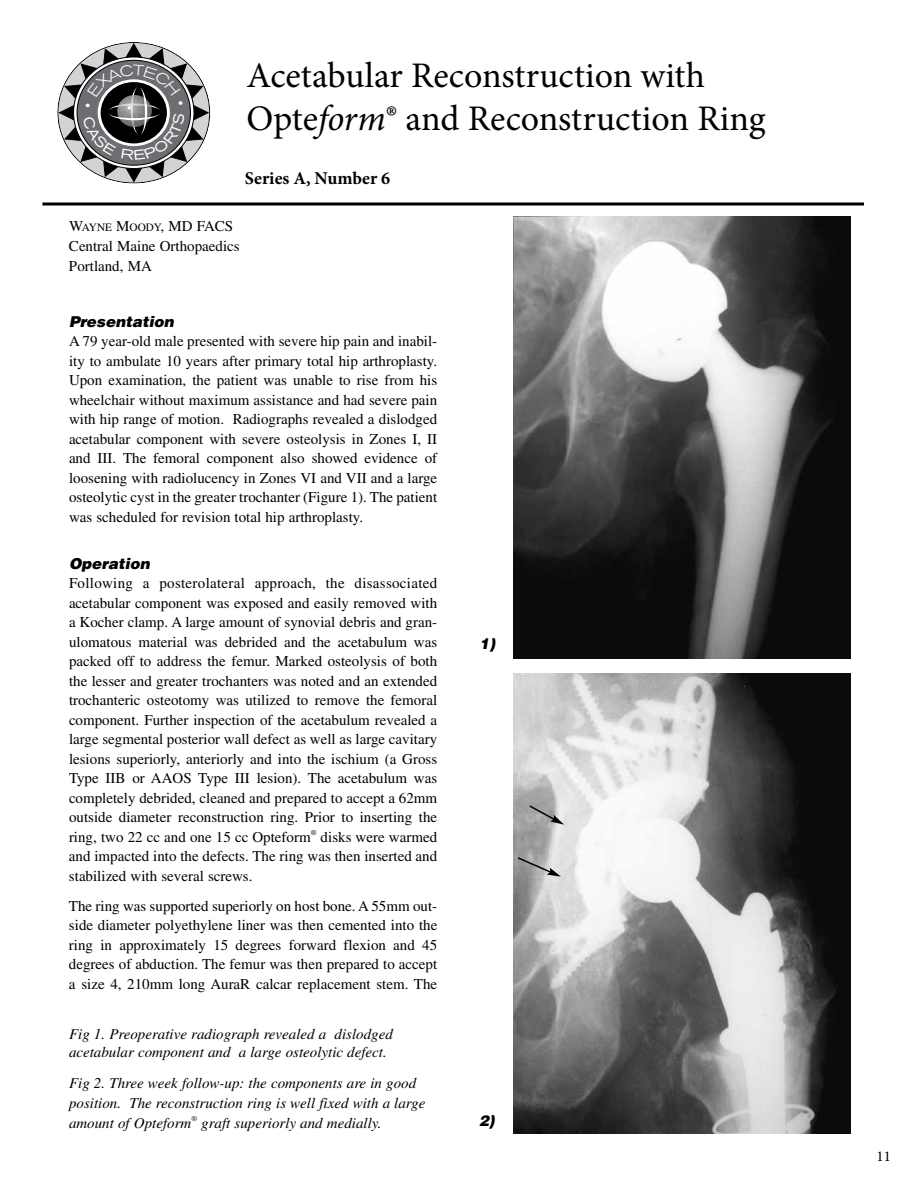
<style>
.page{position:relative;width:918px;height:1188px;background:#fff}
.page>*{position:absolute;margin:0;border:0;box-sizing:border-box;transform-origin:0 0}
.t1{font:36px/43.2px "Minion Pro";color:#000}
.t2{font:expanded 30px "Akzidenz Grotesk BE";color:#000}
.t3{font:700 18px "Minion Pro";color:#000}
.t4{font:15px/19.5px "Times";color:#000;text-align:justify}
.t5{font:italic 15px/20px "Times";color:#000}
.t6{font:italic 900 15px "Helvetica";color:#000}
.t7{font:15px "Minion Pro";color:#000}
.s1{font-style:italic}
.s2{font-size:11.25px}
</style>
<div class="page">
<svg style="left:42px;top:202px;width:822px;height:4px;background:#3f3f3f"></svg>
<img style="left:513px;top:216px;width:337px;height:443px">
<img style="left:513px;top:673px;width:337px;height:461px">
<svg style="left:528px;top:804px;width:36px;height:21px"></svg>
<svg style="left:516px;top:856px;width:45px;height:21px"></svg>
<svg style="left:59px;top:43px;width:150px;height:139px"></svg>
<h2 class="t2" style="left:230px;top:49px;width:532px">Acetabular Reconstruction with</h2>
<h1 class="t1" style="left:246px;top:54px;width:521px">Acetabular Reconstruction with<br>Opte<span class="s1">form</span>® and Reconstruction Ring</h1>
<p class="t3" style="left:245px;top:165px;width:147px">Series A, Number 6</p>
<p class="t4" style="left:69px;top:216px;width:172px;line-height:20px;text-align:left">W<span class="s2">AYNE</span> M<span class="s2">OODY</span>, MD FACS<br>Central Maine Orthopaedics<br>Portland, MA</p>
<p class="t6" style="left:69px;top:312px;width:110px">Presentation</p>
<p class="t4" style="left:69px;top:331px;width:370px">A 79 year-old male presented with severe hip pain and inabil&shy;ity to ambulate 10 years after primary total hip arthroplasty.<br>Upon examination, the patient was unable to rise from his wheelchair without maximum assistance and had severe pain with hip range of motion. Radiographs revealed a dislodged acetabular component with severe osteolysis in Zones I, II and III. The femoral component also showed evidence of loosening with radiolucency in Zones VI and VII and a large osteolytic cyst in the greater trochanter (Figure 1). The patient was scheduled for revision total hip arthroplasty.</p>
<p class="t6" style="left:69px;top:553px;width:86px">Operation</p>
<p class="t4" style="left:69px;top:573px;width:370px">Following a posterolateral approach, the disassociated acetabular component was exposed and easily removed with a Kocher clamp. A large amount of synovial debris and gran&shy;ulomatous material was debrided and the acetabulum was packed off to address the femur. Marked osteolysis of both the lesser and greater trochanters was noted and an extended trochanteric osteotomy was utilized to remove the femoral component. Further inspection of the acetabulum revealed a large segmental posterior wall defect as well as large cavitary lesions superiorly, anteriorly and into the ischium (a Gross Type IIB or AAOS Type III lesion). The acetabulum was completely debrided, cleaned and prepared to accept a 62mm outside diameter reconstruction ring. Prior to inserting the ring, two 22 cc and one 15 cc Opteform<sup>®</sup> disks were warmed and impacted into the defects. The ring was then inserted and stabilized with several screws.</p>
<p class="t4" style="left:69px;top:896px;width:370px">The ring was supported superiorly on host bone. A 55mm out&shy;side diameter polyethylene liner was then cemented into the ring in approximately 15 degrees forward flexion and 45 degrees of abduction. The femur was then prepared to accept a size 4, 210mm long AuraR calcar replacement stem. The</p>
<p class="t5" style="left:69px;top:1025px;width:325px;line-height:18px">Fig 1. Preoperative radiograph revealed a dislodged acetabular component and a large osteolytic defect.</p>
<p class="t5" style="left:69px;top:1073px;width:358px">Fig 2. Three week follow-up: the components are in good position. The reconstruction ring is well fixed with a large amount of Opteform<sup>®</sup> graft superiorly and medially.</p>
<p class="t6" style="left:479px;top:633px;width:21px">1)</p>
<p class="t6" style="left:479px;top:1110px;width:21px">2)</p>
<p class="t7" style="left:877px;top:1146px;width:16px">11</p>
</div>
